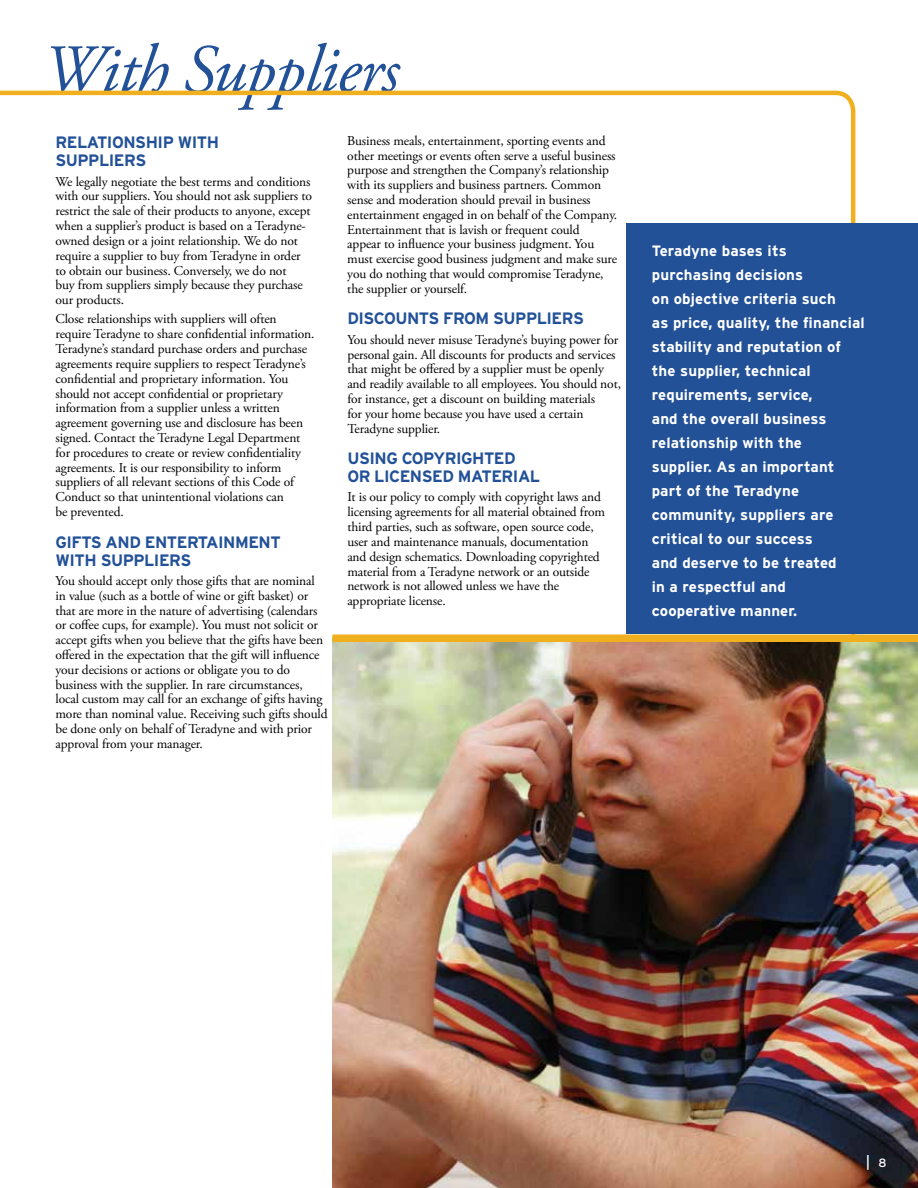
<style>
.page{position:relative;width:918px;height:1188px;background:#fff}
.page>*{position:absolute;margin:0;border:0;box-sizing:border-box;transform-origin:0 0}
.t1{font:italic 68.4px "Adobe Garamond Pro";letter-spacing:-.02em;color:#225198}
.t2{font:700 16.5px/18px "Interstate";letter-spacing:-.03em;color:#225198}
.t3{font:700 15px/24px "Interstate";letter-spacing:.01em;color:#fff}
.t4{font:15px "Interstate";color:#fff}
.t5{font:13.5px/14.9px "Adobe Garamond Pro";letter-spacing:-.01em;color:#000}
.s1{font-size:12px}
</style>
<div class="page">
<svg style="left:0;top:91px;width:855px;height:543px"></svg>
<div style="left:627px;top:224px;width:291px;height:410px;background:#225198"></div>
<img style="left:332px;top:642px;width:586px;height:546px">
<div style="left:332px;top:634px;width:586px;height:8px;background:#f0af1e"></div>
<h1 class="t1" style="left:42px;top:29px;width:358px">With Suppliers</h1>
<p class="t2" style="left:56px;top:133px;width:165px">Relationship with<br>Suppl</p>
<p class="t2" style="left:109px;top:151px;width:39px">iers</p>
<p class="t5" style="left:56px;top:174px;width:258px">We legally negotiate the best terms and conditions with our suppliers. You should not ask suppliers to restrict the sale of their products to anyone, except when a supplier’s product is based on a Teradyne&shy;owned design or a joint relationship. We do not require a supplier to buy from Teradyne in order to obtain our business. Conversely, we do not<br>buy from suppliers simply because they purchase our products.</p>
<p class="t5" style="left:56px;top:312px;width:261px">Close relationships with suppliers will often require Teradyne to share confidential information.<br>Teradyne’s standard purchase orders and purchase agreements require suppliers to respect Teradyne’s confidential and proprietary information. You should not accept confidential or proprietary information from a supplier unless a written agreement governing use and disclosure has been signed. Contact the Teradyne Legal Department for procedures to create or review confidentiality agreements. It is our responsibility to inform suppliers of all relevant sections of this Code of Conduct so that unintentional violations can<br>be prevented.</p>
<p class="t2" style="left:56px;top:533px;width:224px">Gifts and Entertainment with Suppl</p>
<p class="t2" style="left:154px;top:551px;width:39px">iers</p>
<p class="t5" style="left:56px;top:574px;width:274px">You should accept only those gifts that are nominal in value (such as a bottle of wine or gift basket) or that are more in the nature of advertising (calendars or coffee cups, for example). You must not solicit or accept gifts when you believe that the gifts have been offered in the expectation that the gift will influence your decisions or actions or obligate you to do business with the supplier. In rare circumstances, local custom may call for an exchange of gifts having more than nominal value. Receiving such gifts should be done only on behalf of Teradyne and with prior approval from your manager.</p>
<p class="t5" style="left:347px;top:134px;width:272px">Business meals, entertainment, sporting events and other meetings or events often serve a useful business purpose and strengthen the Company’s relationship with its suppliers and business partners. Common sense and moderation should prevail in business entertainment engaged in on behalf of the Company.<br>Entertainment that is lavish or frequent could<br>appear to influence your business judgment. You must exercise good business judgment and make sure you do nothing that would compromise Teradyne, the supplier or yourself.</p>
<p class="t2" style="left:347px;top:309px;width:179px">Discounts from suppl</p>
<p class="t2" style="left:546px;top:309px;width:39px">iers</p>
<p class="t5" style="left:347px;top:333px;width:275px">You should never misuse Teradyne’s buying power for personal gain. All discounts for products and services that might be offered by a supplier must be openly and readily available to all employees. You should not, for instance, get a discount on building materials<br>for your home because you have used a certain Teradyne supplier.</p>
<p class="t2" style="left:347px;top:449px;width:189px">Using Copyrighted or Licensed Material</p>
<p class="t5" style="left:347px;top:490px;width:259px">It is our policy to comply with copyright laws and licensing agreements for all material obtained from third parties, such as software, open source code, user and maintenance manuals, documentation and design schematics. Downloading copyrighted material from a Teradyne network or an outside network is not allowed unless we have the appropriate license.</p>
<p class="t3" style="left:652px;top:239px;width:214px">Teradyne bases its purchasing decisions<br>on objective criteria such<br>as price, quality, the financial stability and reputation of the supplier, technical requirements, service,<br>and the overall business relationship with the supplier. As an important part of the Teradyne community, suppliers are critical to our success<br>and deserve to be treated<br>in a respectful and cooperative manner.</p>
<p class="t4" style="left:866px;top:1153px;width:22px">| <span class="s1">8</span></p>
</div>
